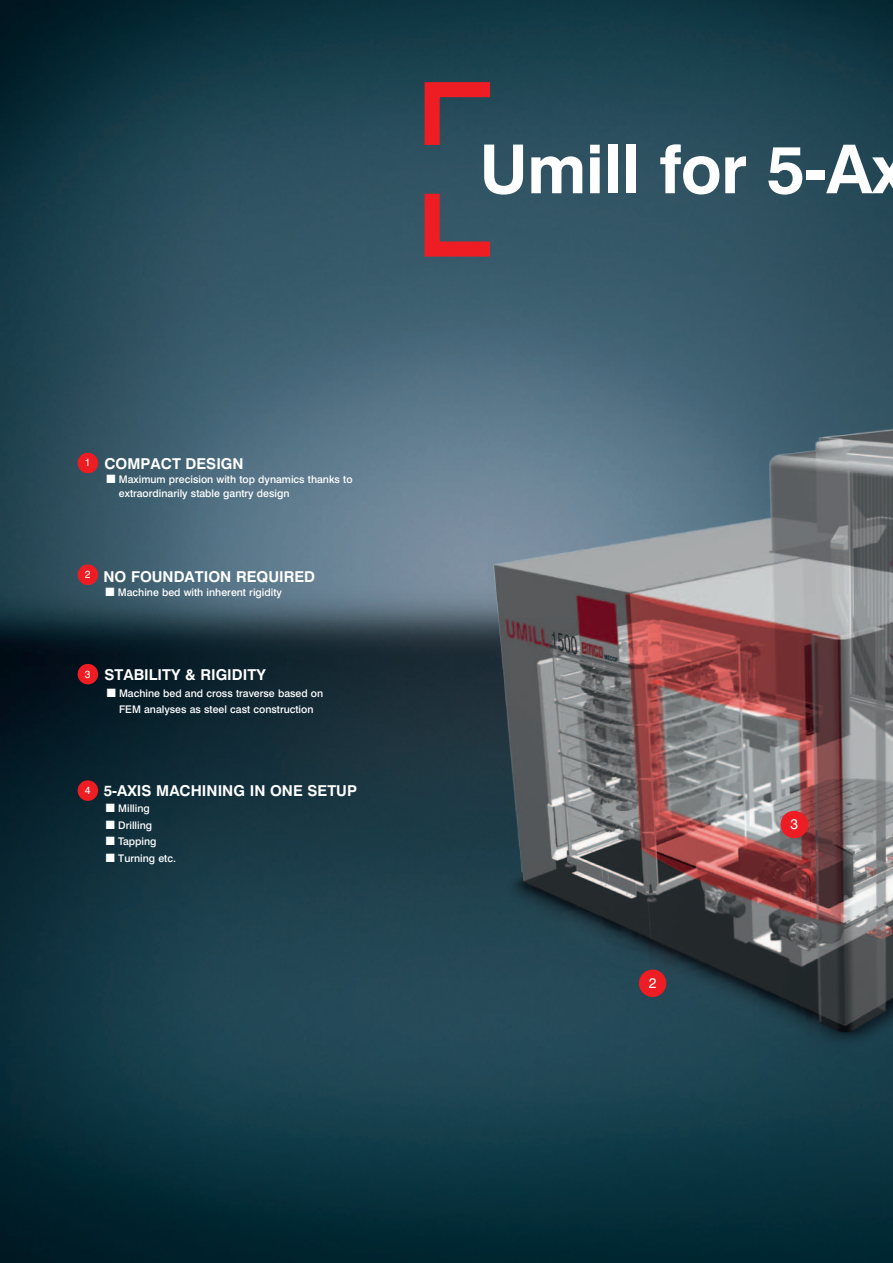
<style>
.page{position:relative;width:893px;height:1263px;background:#fff}
.page>*{position:absolute;margin:0;border:0;box-sizing:border-box;transform-origin:0 0}
.t1{font:700 67.5px "Swiss 721 BT";letter-spacing:-.01em;color:#fff}
.t2{font:700 15px "Swiss 721 BT";color:#fff}
.t3{font:14.1px "Swiss 721 BT";color:#fff}
.t4{font:500 10.5px/16.5px "Swiss 721 BT";color:#fff}
.t5{font:10.5px "Swiss 721 BT";color:#fff}
</style>
<div class="page">
<img style="left:0;top:0;width:893px;height:1263px">
<svg style="left:417px;top:75px;width:88px;height:85px;background:#54414e"></svg>
<svg style="left:417px;top:179px;width:88px;height:85px;background:#5e4957"></svg>
<div style="left:78px;top:564px;width:20px;height:21px;background:#ee1d23;border-radius:50%"></div>
<div style="left:78px;top:453px;width:20px;height:20px;background:#ee1d23;border-radius:50%"></div>
<div style="left:78px;top:664px;width:20px;height:20px;background:#ee1d23;border-radius:50%"></div>
<img style="left:388px;top:399px;width:505px;height:791px">
<div style="left:780px;top:811px;width:28px;height:27px;background:#ee1d23;border-radius:50%"></div>
<div style="left:639px;top:969px;width:27px;height:28px;background:#ee1d23;border-radius:50%"></div>
<div style="left:78px;top:780px;width:20px;height:21px;background:#ee1d23;border-radius:50%"></div>
<svg style="left:106px;top:588px;width:8px;height:8px"></svg>
<svg style="left:107px;top:475px;width:8px;height:8px"></svg>
<svg style="left:107px;top:688px;width:8px;height:8px"></svg>
<svg style="left:106px;top:804px;width:9px;height:8px"></svg>
<svg style="left:106px;top:820px;width:9px;height:9px"></svg>
<svg style="left:106px;top:837px;width:9px;height:8px"></svg>
<svg style="left:106px;top:853px;width:9px;height:9px"></svg>
<h1 class="t1" style="left:479px;top:128px;width:429px">Umill for 5-Ax</h1>
<p class="t5" style="left:85px;top:456px;width:7px">1</p>
<h2 class="t2" style="left:104px;top:454px;width:138px">COMPACT DESIGN</h2>
<p class="t4" style="left:119px;top:472px;width:235px;line-height:14.4px">Maximum precision with top dynamics thanks to extraordinarily stable gantry design</p>
<p class="t5" style="left:85px;top:568px;width:7px">2</p>
<h2 class="t2" style="left:103px;top:567px;width:213px">NO FOUNDATION REQUI RED</h2>
<p class="t4" style="left:118px;top:584px;width:166px">Machine bed with inherent rigidity</p>
<p class="t5" style="left:85px;top:667px;width:7px">3</p>
<h2 class="t2" style="left:105px;top:665px;width:163px">STABILITY &amp; RI GI DITY</h2>
<p class="t4" style="left:119px;top:684px;width:206px">Machine bed and cross traverse based on<br>FEM analyses as steel cast construction</p>
<p class="t5" style="left:85px;top:784px;width:7px">4</p>
<h2 class="t2" style="left:104px;top:781px;width:107px">5-AXI S MACHININ</h2>
<h2 class="t2" style="left:233px;top:781px;width:125px">G IN ONE SETUP</h2>
<p class="t4" style="left:118px;top:800px;width:59px">Milling<br>Drilling<br>Tapping<br>Turning etc.</p>
<h3 class="t3" style="left:790px;top:815px;width:9px">3</h3>
<h3 class="t3" style="left:649px;top:974px;width:9px">2</h3>
</div>
